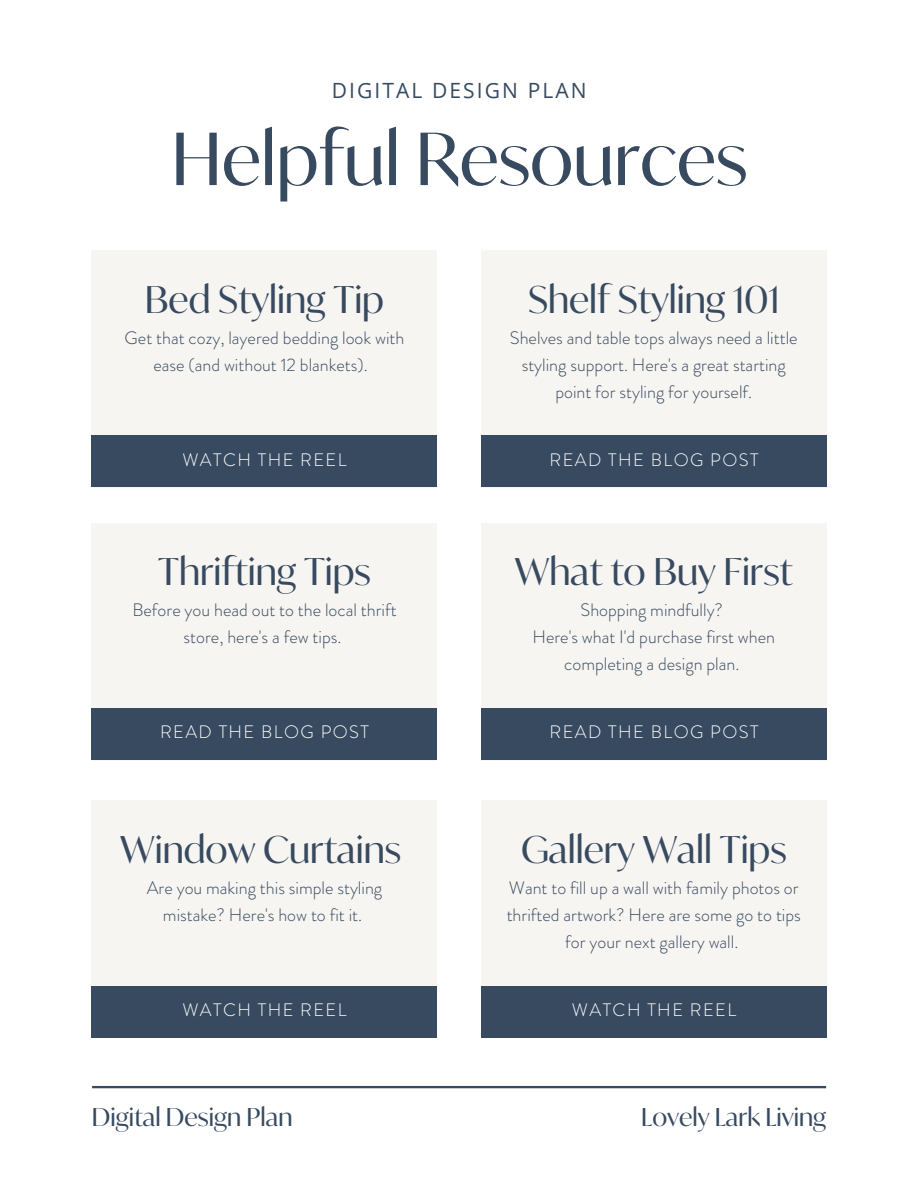
<style>
.page{position:relative;width:918px;height:1188px;background:#fff}
.page>*{position:absolute;margin:0;border:0;box-sizing:border-box;transform-origin:0 0}
.t1{font:72px "Ivy Mode";color:#374a60}
.t2{font:37.05px "Ivy Mode";color:#374a60}
.t3{font:24.75px "Ivy Mode";color:#374a60}
.t4{font:21px "Open Sans";letter-spacing:.1em;color:#374a60}
.t5{font:300 18px/27px "Brandon Grotesque";color:#374a60;text-align:center}
.t6{font:300 18px "Brandon Grotesque";letter-spacing:.08em;color:#fff}
</style>
<div class="page">
<div style="left:481px;top:250px;width:346px;height:238px;background:#f7f5f1"></div>
<div style="left:481px;top:436px;width:346px;height:51px;background:#374a60"></div>
<div style="left:92px;top:250px;width:345px;height:238px;background:#f7f5f1"></div>
<div style="left:92px;top:436px;width:345px;height:51px;background:#374a60"></div>
<div style="left:481px;top:523px;width:346px;height:237px;background:#f7f5f1"></div>
<div style="left:481px;top:708px;width:346px;height:52px;background:#374a60"></div>
<div style="left:92px;top:523px;width:345px;height:237px;background:#f7f5f1"></div>
<div style="left:92px;top:708px;width:345px;height:52px;background:#374a60"></div>
<div style="left:481px;top:800px;width:346px;height:238px;background:#f7f5f1"></div>
<div style="left:481px;top:986px;width:346px;height:51px;background:#374a60"></div>
<div style="left:92px;top:800px;width:345px;height:238px;background:#f7f5f1"></div>
<div style="left:92px;top:986px;width:345px;height:51px;background:#374a60"></div>
<svg style="left:92px;top:1086px;width:734px;height:2px"></svg>
<p class="t4" style="left:332px;top:75px;width:256px">DIGITAL DESIGN PLAN</p>
<h1 class="t1" style="left:171px;top:100px;width:578px">Helpful Resources</h1>
<h2 class="t2" style="left:145px;top:269px;width:241px">Bed Styling Tip</h2>
<p class="t5" style="left:125px;top:324px;width:281px">Get that cozy, layered bedding look with ease (and without 12 blankets).</p>
<p class="t6" style="left:182px;top:447px;width:166px">WATCH THE REEL</p>
<h2 class="t2" style="left:158px;top:541px;width:214px">Thrifting Tips</h2>
<p class="t5" style="left:132px;top:597px;width:266px">Before you head out to the local thrift store, here's a few tips.</p>
<p class="t6" style="left:160px;top:720px;width:210px">READ THE BLOG POST</p>
<h2 class="t2" style="left:120px;top:819px;width:282px">Window Curtains</h2>
<p class="t5" style="left:147px;top:874px;width:237px">Are you making this simple styling mistake? Here's how to fit it.</p>
<p class="t6" style="left:182px;top:997px;width:166px">WATCH THE REEL</p>
<h2 class="t2" style="left:528px;top:269px;width:253px">Shelf Styling 101</h2>
<p class="t5" style="left:510px;top:325px;width:289px">Shelves and table tops always need a little styling support. Here's a great starting point for styling for yourself.</p>
<p class="t6" style="left:550px;top:447px;width:210px">READ THE BLOG POST</p>
<h2 class="t2" style="left:515px;top:541px;width:279px">What to Buy First</h2>
<p class="t5" style="left:532px;top:597px;width:244px">Shopping mindfully?<br>Here's what I'd purchase first when completing a design plan.</p>
<p class="t6" style="left:550px;top:720px;width:210px">READ THE BLOG POST</p>
<h2 class="t2" style="left:521px;top:819px;width:267px">Gallery Wall Tips</h2>
<p class="t5" style="left:507px;top:874px;width:296px">Want to fill up a wall with family photos or thrifted artwork? Here are some go to tips for your next gallery wall.</p>
<p class="t6" style="left:572px;top:997px;width:166px">WATCH THE REEL</p>
<h3 class="t3" style="left:92px;top:1097px;width:202px">Digital Design Plan</h3>
<h3 class="t3" style="left:641px;top:1097px;width:186px">Lovely Lark Living</h3>
</div>
